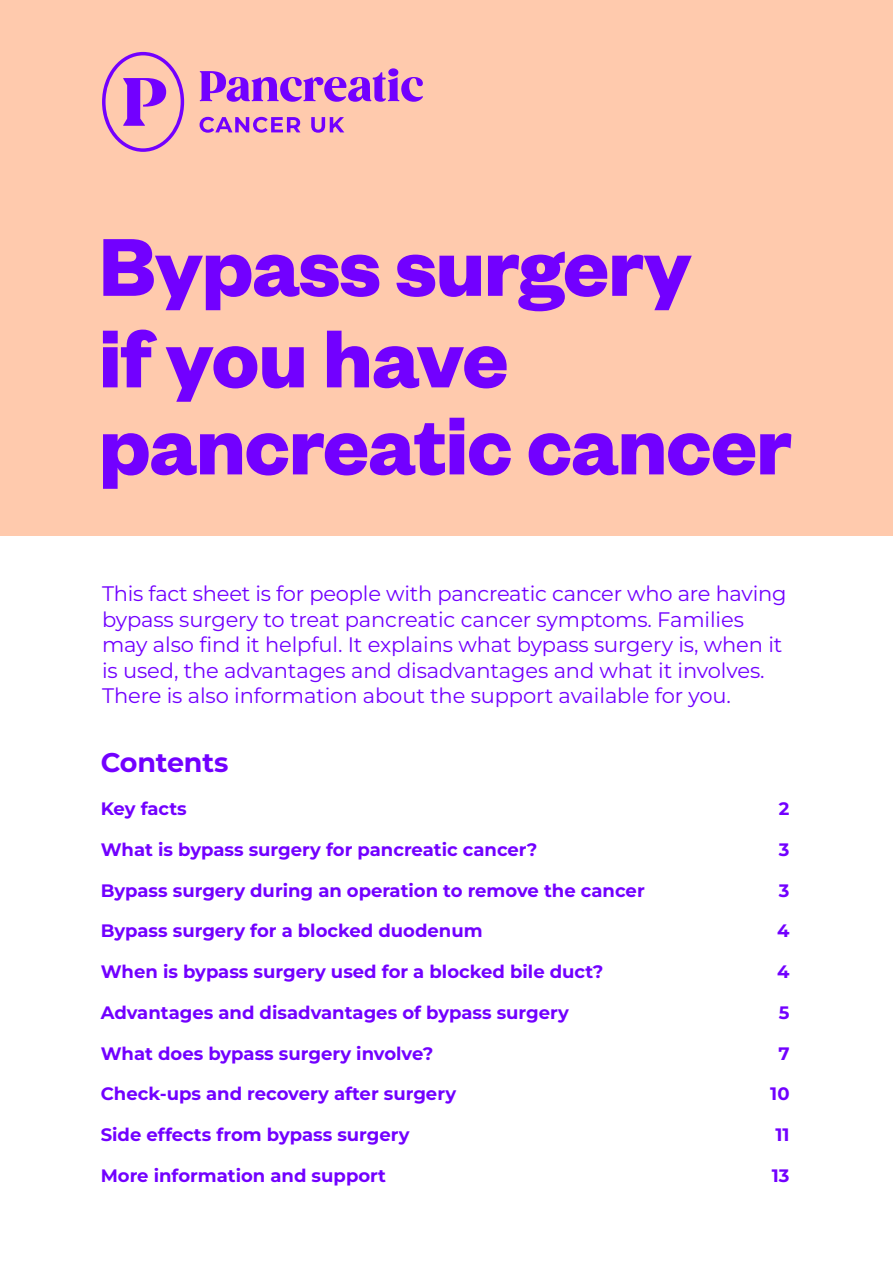
<style>
.page{position:relative;width:893px;height:1263px;background:#fff}
.page>*{position:absolute;margin:0;border:0;box-sizing:border-box;transform-origin:0 0}
.t1{font:700 90px/89.2px "Founders Grotesk";letter-spacing:-.01em;color:#7200ff}
.t2{font:700 27px "Montserrat";letter-spacing:-.005em;color:#7200ff}
.t3{font:21px/25.5px "Montserrat";letter-spacing:-.005em;color:#7200ff}
.t4{font:700 18px "Montserrat";color:#7200ff}
</style>
<div class="page">
<div style="left:0;top:0;width:893px;height:536px;background:#ffcaad"></div>
<svg style="left:200px;top:117px;width:100px;height:16px"></svg>
<svg style="left:311px;top:117px;width:33px;height:16px"></svg>
<svg style="left:200px;top:68px;width:223px;height:34px"></svg>
<svg style="left:102px;top:52px;width:82px;height:100px"></svg>
<h1 class="t1" style="left:99px;top:218px;width:694px">Bypass surgery<br>if you have pancreatic cancer</h1>
<p class="t3" style="left:102px;top:580px;width:686px">This fact sheet is for people with pancreatic cancer who are having bypass surgery to treat pancreatic cancer symptoms. Families may also find it helpful. It explains what bypass surgery is, when it is used, the advantages and disadvantages and what it involves.<br>There is also information about the support available for you.</p>
<h2 class="t2" style="left:101px;top:743px;width:129px">Contents</h2>
<p class="t4" style="left:101px;top:796px;width:88px">Key facts</p>
<p class="t4" style="left:779px;top:796px;width:12px">2</p>
<p class="t4" style="left:101px;top:836px;width:438px">What is bypass surgery for pancreatic cancer?</p>
<p class="t4" style="left:779px;top:836px;width:12px">3</p>
<p class="t4" style="left:101px;top:877px;width:545px">Bypass surgery during an operation to remove the cancer</p>
<p class="t4" style="left:779px;top:877px;width:12px">3</p>
<p class="t4" style="left:101px;top:918px;width:383px">Bypass surgery for a blocked duodenum</p>
<p class="t4" style="left:777px;top:918px;width:14px">4</p>
<p class="t4" style="left:101px;top:959px;width:504px">When is bypass surgery used for a blocked bile duct?</p>
<p class="t4" style="left:777px;top:959px;width:14px">4</p>
<p class="t4" style="left:101px;top:999px;width:470px">Advantages and disadvantages of bypass surgery</p>
<p class="t4" style="left:779px;top:999px;width:12px">5</p>
<p class="t4" style="left:101px;top:1040px;width:334px">What does bypass surgery involve?</p>
<p class="t4" style="left:778px;top:1040px;width:13px">7</p>
<p class="t4" style="left:101px;top:1081px;width:357px">Check-ups and recovery after surgery</p>
<p class="t4" style="left:770px;top:1081px;width:21px">10</p>
<p class="t4" style="left:101px;top:1121px;width:310px">Side effects from bypass surgery</p>
<p class="t4" style="left:775px;top:1121px;width:16px">11</p>
<p class="t4" style="left:101px;top:1162px;width:287px">More information and support</p>
<p class="t4" style="left:772px;top:1162px;width:19px">13</p>
</div>
